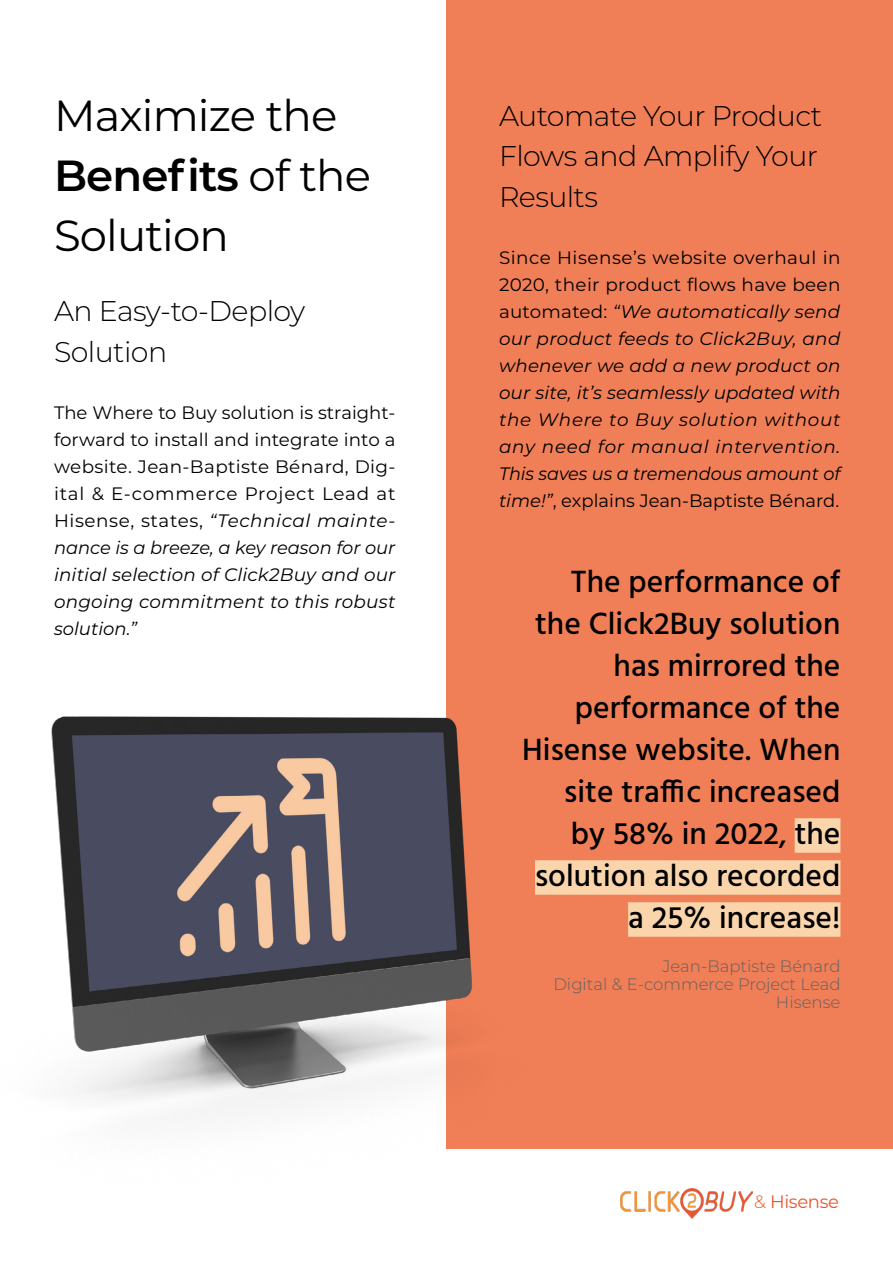
<style>
.page{position:relative;width:893px;height:1263px;background:#fff}
.page>*{position:absolute;margin:0;border:0;box-sizing:border-box;transform-origin:0 0}
.t1{font:43.5px/60px "Montserrat";letter-spacing:-.02em;color:#000}
.t2{font:500 31.5px/42px "Hind";color:#000;text-align:right}
.t3{font:300 28.5px/40.5px "Montserrat";letter-spacing:-.02em;color:#000}
.t4{font:italic 18px/27px "Montserrat";letter-spacing:-.005em;color:#000;text-align:justify}
.t5{font:18px/27px "Montserrat";letter-spacing:.02em;color:#000;text-align:justify}
.t6{font:18px "Montserrat";letter-spacing:-.02em;color:#eb552d}
.t7{font:300 16.5px/18px "Montserrat";color:#616264;text-align:right}
.s1{font-weight:600}
.s2{font-style:italic}
.s3{font-style:normal}
.s4{font-weight:300}
</style>
<div class="page">
<div style="left:446px;top:0;width:447px;height:1148px;background:#f07e56"></div>
<div style="left:795px;top:818px;width:45px;height:35px;background:#fad5ab"></div>
<div style="left:535px;top:860px;width:305px;height:35px;background:#fad5ab"></div>
<div style="left:628px;top:902px;width:212px;height:35px;background:#fad5ab"></div>
<img style="left:51px;top:716px;width:483px;height:433px">
<img style="left:620px;top:1189px;width:132px;height:29px">
<h1 class="t1" style="left:54px;top:84px;width:319px">Maximize the<br><span class="s1">Benefits</span> of the<br>Solution</h1>
<h3 class="t3" style="left:54px;top:290px;width:253px">An Easy-to-Deploy<br>Solution</h3>
<p class="t5" style="left:54px;top:398px;width:343px">The Where to Buy solution is straight&shy;forward to install and integrate into a website. Jean-Baptiste Bénard, Dig&shy;ital &amp; E-commerce Project Lead at Hisense, states, <span class="s2">“Technical mainte&shy;nance is a breeze, a key reason for our initial selection of Click2Buy and our ongoing commitment to this robust solution.”</span></p>
<h3 class="t3" style="left:499px;top:94px;width:325px">Automate Your Product<br>Flows and Amplify Your<br>Results</h3>
<p class="t4" style="left:499px;top:243px;width:343px"><span class="s3">Since Hisense’s website overhaul in 2020, their product flows have been automated:</span> “We automatically send our product feeds to Click2Buy, and whenever we add a new product on our site, it’s seamlessly updated with the Where to Buy solution without any need for manual intervention.<br>This saves us a tremendous amount of time!”<span class="s3">, explains Jean-Baptiste Bénard.</span></p>
<h2 class="t2" style="left:522px;top:563px;width:320px">The performance of the Click2Buy solution has mirrored the performance of the<br>Hisense website. When site traffic increased by 58% in 2022, the solution also recorded a 25% increase!</h2>
<p class="t7" style="left:553px;top:956px;width:289px">Jean-Baptiste Bénard<br>Digital &amp; E-commerce Project Lead<br>Hisense</p>
<p class="t6" style="left:754px;top:1189px;width:86px"><span class="s4">&amp;</span> Hisense</p>
</div>
